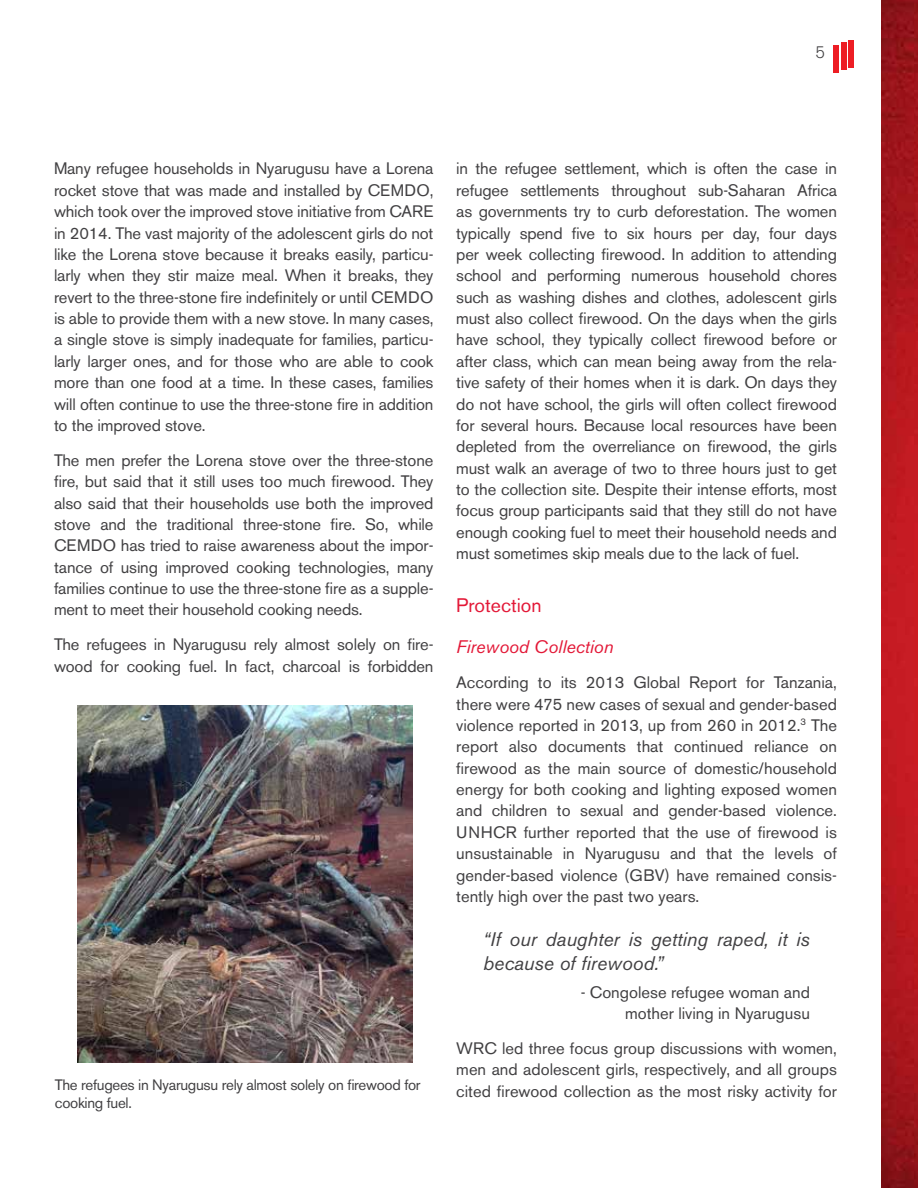
<style>
.page{position:relative;width:918px;height:1188px;background:#fff}
.page>*{position:absolute;margin:0;border:0;box-sizing:border-box;transform-origin:0 0}
.t1{font:italic 19.5px/24px "Akzidenz Grotesk BE";color:#414042}
.Head_2{font:19.5px "Akzidenz Grotesk BE";color:#e31837}
.Head_3{font:italic 18px "Akzidenz Grotesk BE";color:#e31837}
.quote_attributed{font:16.5px/21.3px "Akzidenz Grotesk BE";letter-spacing:-.01em;color:#414042;text-align:justify}
.t2{font:300 16.5px "Akzidenz Grotesk BE";color:#414042}
.Photo_caption{font:15px/18px "Akzidenz Grotesk BE";letter-spacing:-.02em;color:#414042}
</style>
<div class="page">
<img style="left:881px;top:0;width:37px;height:1188px">
<div style="left:841px;top:42px;width:5px;height:28px;background:#ed1d24"></div>
<div style="left:833px;top:45px;width:5px;height:28px;background:#ed1d24"></div>
<div style="left:849px;top:40px;width:5px;height:28px;background:#ed1d24"></div>
<img style="left:77px;top:705px;width:336px;height:358px">
<p class="t2" style="left:815px;top:43px;width:11px">5</p>
<p class="quote_attributed" style="left:54px;top:158px;width:381px">Many refugee households in Nyarugusu have a Lorena rocket stove that was made and installed by CEMDO, which took over the improved stove initiative from CARE in 2014. The vast majority of the adolescent girls do not like the Lorena stove because it breaks easily, particu&shy;larly when they stir maize meal. When it breaks, they revert to the three-stone fire indefinitely or until CEMDO is able to provide them with a new stove. In many cases, a single stove is simply inadequate for families, particu&shy;larly larger ones, and for those who are able to cook more than one food at a time. In these cases, families will often continue to use the three-stone fire in addition to the improved stove.</p>
<p class="quote_attributed" style="left:54px;top:449px;width:381px">The men prefer the Lorena stove over the three-stone fire, but said that it still uses too much firewood. They also said that their households use both the improved stove and the traditional three-stone fire. So, while CEMDO has tried to raise awareness about the impor&shy;tance of using improved cooking technologies, many families continue to use the three-stone fire as a supple&shy;ment to meet their household cooking needs.</p>
<p class="quote_attributed" style="left:54px;top:634px;width:381px">The refugees in Nyarugusu rely almost solely on fire&shy;wood for cooking fuel. In fact, charcoal is forbidden</p>
<p class="Photo_caption" style="left:55px;top:1076px;width:367px">The refugees in Nyarugusu rely almost solely on firewood for cooking fuel.</p>
<p class="quote_attributed" style="left:456px;top:158px;width:382px">in the refugee settlement, which is often the case in refugee settlements throughout sub-Saharan Africa as governments try to curb deforestation. The women typically spend five to six hours per day, four days per week collecting firewood. In addition to attending school and performing numerous household chores such as washing dishes and clothes, adolescent girls must also collect firewood. On the days when the girls have school, they typically collect firewood before or after class, which can mean being away from the rela&shy;tive safety of their homes when it is dark. On days they do not have school, the girls will often collect firewood for several hours. Because local resources have been depleted from the overreliance on firewood, the girls must walk an average of two to three hours just to get to the collection site. Despite their intense efforts, most focus group participants said that they still do not have enough cooking fuel to meet their household needs and must sometimes skip meals due to the lack of fuel.</p>
<p class="Head_2" style="left:456px;top:593px;width:87px">Protection</p>
<p class="Head_3" style="left:456px;top:636px;width:159px">Firewood Collection</p>
<p class="quote_attributed" style="left:456px;top:672px;width:382px">According to its 2013 Global Report for Tanzania, there were 475 new cases of sexual and gender-based violence reported in 2013, up from 260 in 2012.<sup>3</sup> The report also documents that continued reliance on firewood as the main source of domestic/household energy for both cooking and lighting exposed women and children to sexual and gender-based violence.<br>UNHCR further reported that the use of firewood is unsustainable in Nyarugusu and that the levels of gender-based violence (GBV) have remained consis&shy;tently high over the past two years.</p>
<p class="t1" style="left:483px;top:927px;width:328px">“If our daughter is getting raped, it is because of firewood.”</p>
<p class="quote_attributed" style="left:581px;top:982px;width:231px;text-align:right">- Congolese refugee woman and mother living in Nyarugusu</p>
<p class="quote_attributed" style="left:456px;top:1037px;width:382px">WRC led three focus group discussions with women, men and adolescent girls, respectively, and all groups cited firewood collection as the most risky activity for</p>
</div>
